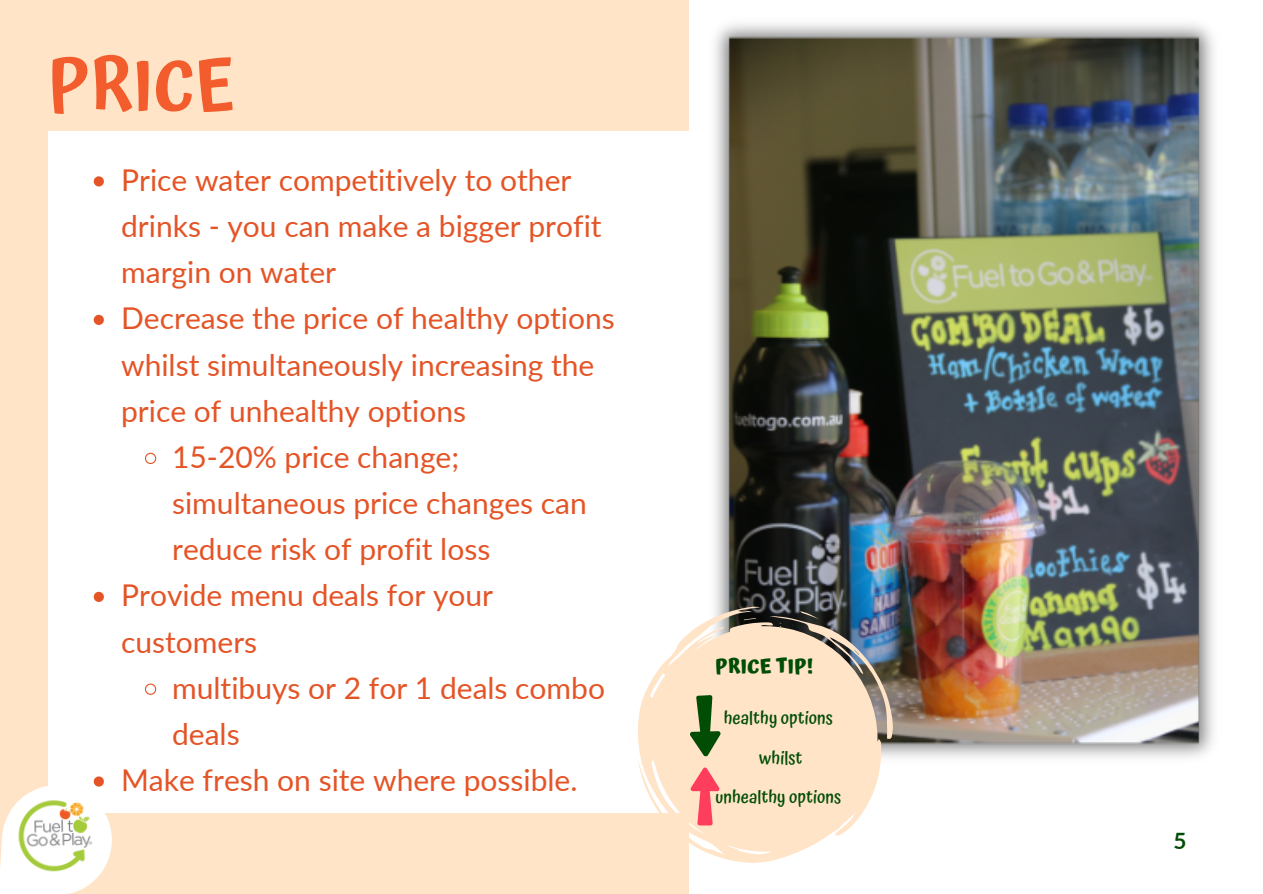
<style>
.page{position:relative;width:1263px;height:894px;background:#fff}
.page>*{position:absolute;margin:0;border:0;box-sizing:border-box;transform-origin:0 0}
.t1{font:600 70.35px "Atma";color:#f35d2d}
.t2{font:30px/46.2px "Lato";color:#e45426}
.t3{font:700 22.5px "Lato";color:#014d06}
.t4{font:700 19.95px "Atma";color:#014d06}
.t5{font:500 17.7px "Atma";color:#014d06}
</style>
<div class="page">
<div style="left:0;top:0;width:688px;height:893px;background:#ffe4c7"></div>
<div style="left:48px;top:131px;width:645px;height:681px;background:#fff"></div>
<svg style="left:94px;top:176px;width:10px;height:10px"></svg>
<svg style="left:94px;top:315px;width:10px;height:10px"></svg>
<svg style="left:145px;top:452px;width:12px;height:12px"></svg>
<svg style="left:94px;top:591px;width:10px;height:10px"></svg>
<svg style="left:145px;top:683px;width:12px;height:12px"></svg>
<img style="left:714px;top:23px;width:500px;height:735px">
<svg style="left:638px;top:606px;width:243px;height:256px;fill:#ffe4c7"></svg>
<svg style="left:744px;top:618px;width:12px;height:2px"></svg>
<img style="left:769px;top:611px;width:124px;height:128px">
<svg style="left:689px;top:694px;width:33px;height:62px"></svg>
<svg style="left:690px;top:767px;width:30px;height:58px"></svg>
<svg style="left:0;top:776px;width:145px;height:117px"></svg>
<img style="left:7px;top:786px;width:99px;height:99px">
<p class="t1" style="left:48px;top:44px;width:188px">PRICE</p>
<h1 class="t2" style="left:121px;top:156px;width:482px">Price water competitively to other drinks - you can make a bigger profit margin on water</h1>
<p class="t2" style="left:121px;top:294px;width:495px">Decrease the price of healthy options whilst simultaneously increasing the price of unhealthy options</p>
<p class="t2" style="left:172px;top:433px;width:416px">15-20% price change; simultaneous price changes can reduce risk of profit loss</p>
<p class="t2" style="left:121px;top:571px;width:374px">Provide menu deals for your customers</p>
<p class="t2" style="left:172px;top:663px;width:434px">multibuys or 2 for 1 deals combo deals</p>
<p class="t2" style="left:121px;top:756px;width:458px">Make fresh on site where possible.</p>
<p class="t4" style="left:715px;top:654px;width:100px">PRICE TIP!</p>
<p class="t5" style="left:724px;top:707px;width:111px">healthy options</p>
<p class="t5" style="left:759px;top:747px;width:45px">whilst</p>
<p class="t5" style="left:715px;top:786px;width:127px">unhealthy options</p>
<p class="t3" style="left:1174px;top:826px;width:15px">5</p>
</div>
